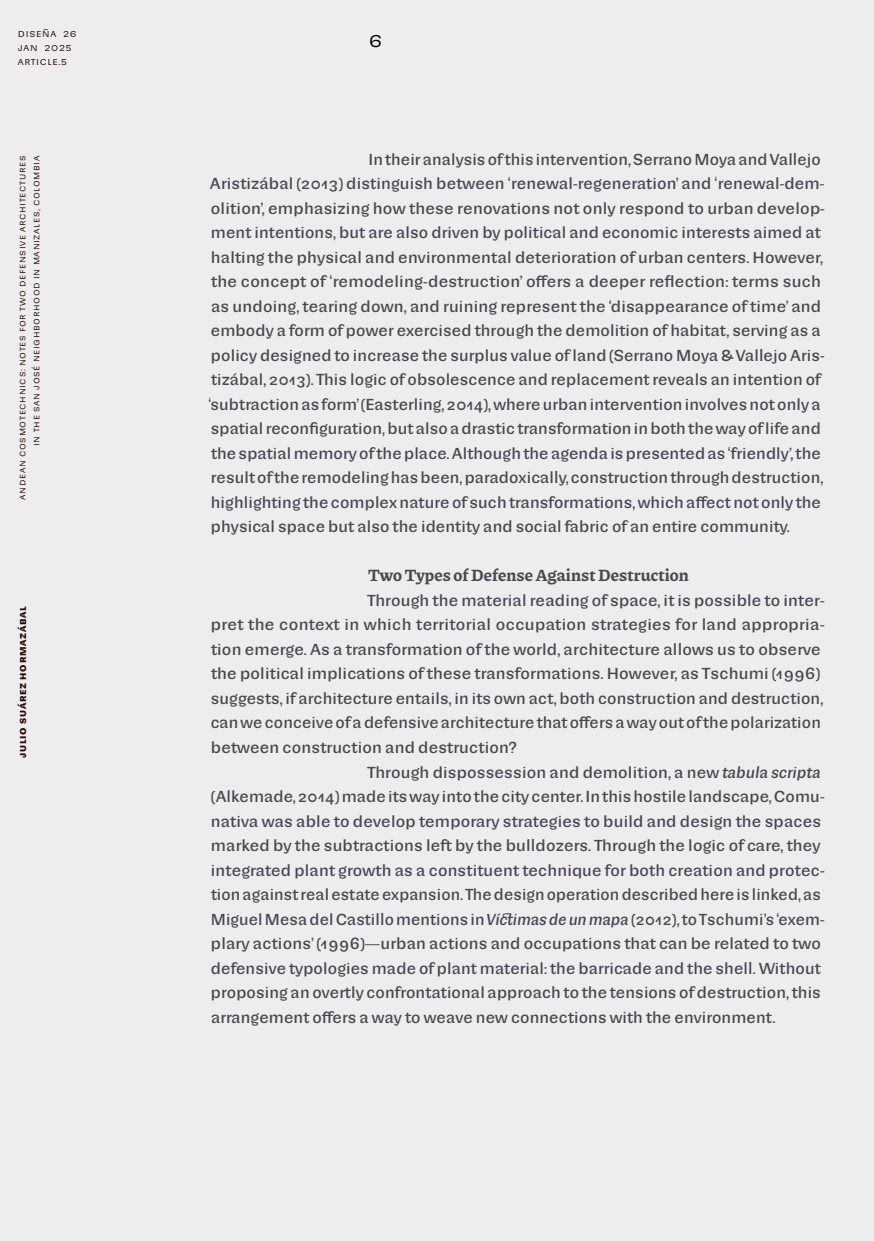
<style>
.page{position:relative;width:874px;height:1241px;background:#fff}
.page>*{position:absolute;margin:0;border:0;box-sizing:border-box;transform-origin:0 0}
.t1{font:21px "Sudamerican Grotesk QF";color:#000}
.t2{font:700 17.15px "Piazzolla";letter-spacing:.005em;color:#4c4651}
.t3{font:15.05px/24.5px "Sudamerican Grotesk QF";letter-spacing:.01em;color:#4c4651}
.t4{font:10.5px/14px "Sudamerican Grotesk QF";letter-spacing:.07em;color:#260808}
.t5{font:600 10.5px "Sudamerican Grotesk QF";letter-spacing:.07em;color:#260808}
.t6{font:9.62px/14px "Sudamerican Grotesk QF";letter-spacing:.07em;color:#260808;text-align:right}
.s1{font-style:italic}
</style>
<div class="page">
<div style="left:0;top:0;width:873px;height:1240px;background:#ededed"></div>
<p class="t4" style="left:18px;top:25px;width:60px">Diseña 26<br>Jan 2025 article.5</p>
<p class="t6" style="left:15px;top:500px;width:345px;rotate:-90deg">Andean Cosmotechnics: N otes for Two D efensive Architectures in the San José N eighborhood in Manizales, Colombia</p>
<p class="t5" style="left:14px;top:757px;width:153px;rotate:-90deg">Julio Suárez Hormazábal</p>
<h1 class="t1" style="left:368px;top:23px;width:15px">6</h1>
<p class="t3" style="left:208px;top:146px;width:617px;text-indent:160px">In t heir analysis of this intervention, Serrano Moya and Vallejo Aristizábal (2013) distinguish between ‘renewal-regeneration’ and ‘renewal-dem&shy;olition’, emphasizing how these renovations not only respond to urban develop&shy;ment intentions, but are also driven by political and economic interests aimed at halting the physical and environmental deterioration of urban centers. However, the concept of ‘remodeling-destruction’ offers a deeper reflection: terms such as undoing, tearing down, and ruining represent the ‘disappearance of time’ and embody a form of power exercised through the demolition of habitat, serving as a policy designed to increase the surplus value of land (Serrano Moya &amp; Vallejo Aris&shy;tizábal, 2013). This logic of obsolescence and replacement reveals an intention of ‘subtraction as form’ (Easterling, 2014), where urban intervention involves not only a spatial reconfiguration, but also a drastic transformation in both the way of life and the spatial memory of the place. Although the agenda is presented as ‘friendly’, the result of the remodeling has been, paradoxically, construction through destruction, highlighting the complex nature of such transformations, which affect not only the physical space but also the identity and social fabric of an entire community.</p>
<p class="t2" style="left:368px;top:563px;width:322px">Two Types of Defense Against Destruction</p>
<p class="t3" style="left:367px;top:587px;width:458px">Through the material reading of space, it is possible to inter-</p>
<p class="t3" style="left:211px;top:612px;width:615px">pret the context in which territorial occupation strategies for land appropria-</p>
<p class="t3" style="left:211px;top:636px;width:611px">tion emerge. As a transformation of the world, architecture allows us to observe</p>
<p class="t3" style="left:211px;top:661px;width:610px">the political implications of these transformations. However, as Tschumi (1996)</p>
<p class="t3" style="left:211px;top:685px;width:613px">suggests, if architecture entails, in its own act, both construction and destruction,</p>
<p class="t3" style="left:211px;top:710px;width:611px">can we conceive of a defensive architecture that offers a way out of the polarization</p>
<p class="t3" style="left:211px;top:734px;width:307px">between construction and destruction?</p>
<p class="t3" style="left:367px;top:759px;width:454px">Thro ugh dispossession and demolition, a new <span class="s1">tabula scripta</span></p>
<p class="t3" style="left:211px;top:783px;width:614px">(Alkemade, 2014) made its way into the city center. In this hostile landscape, Comu-</p>
<p class="t3" style="left:211px;top:808px;width:611px">nativa was able to develop temporary strategies to build and design the spaces</p>
<p class="t3" style="left:211px;top:832px;width:610px">marked by the subtractions left by the bulldozers. Through the logic of care, they</p>
<p class="t3" style="left:211px;top:857px;width:615px">integrated plant growth as a constituent technique for both creation and protec-</p>
<p class="t3" style="left:211px;top:881px;width:611px">tion against real estate expansion. The design operation described here is linked, as</p>
<p class="t3" style="left:211px;top:906px;width:615px">Miguel Mesa del Castillo mentions in <span class="s1">Víctimas de un mapa</span> (2012), to Tschumi’s ‘exem-</p>
<p class="t3" style="left:211px;top:930px;width:611px">plary actions’ (1996)―urban actions and occupations that can be related to two</p>
<p class="t3" style="left:211px;top:955px;width:609px">defensive typologies made of plant material: the barricade and the shell. Without</p>
<p class="t3" style="left:211px;top:979px;width:611px">proposing an overtly confrontational approach to the tensions of destruction, this</p>
<p class="t3" style="left:211px;top:1004px;width:565px">arrangement offers a way to weave new connections with the environment.</p>
</div>
